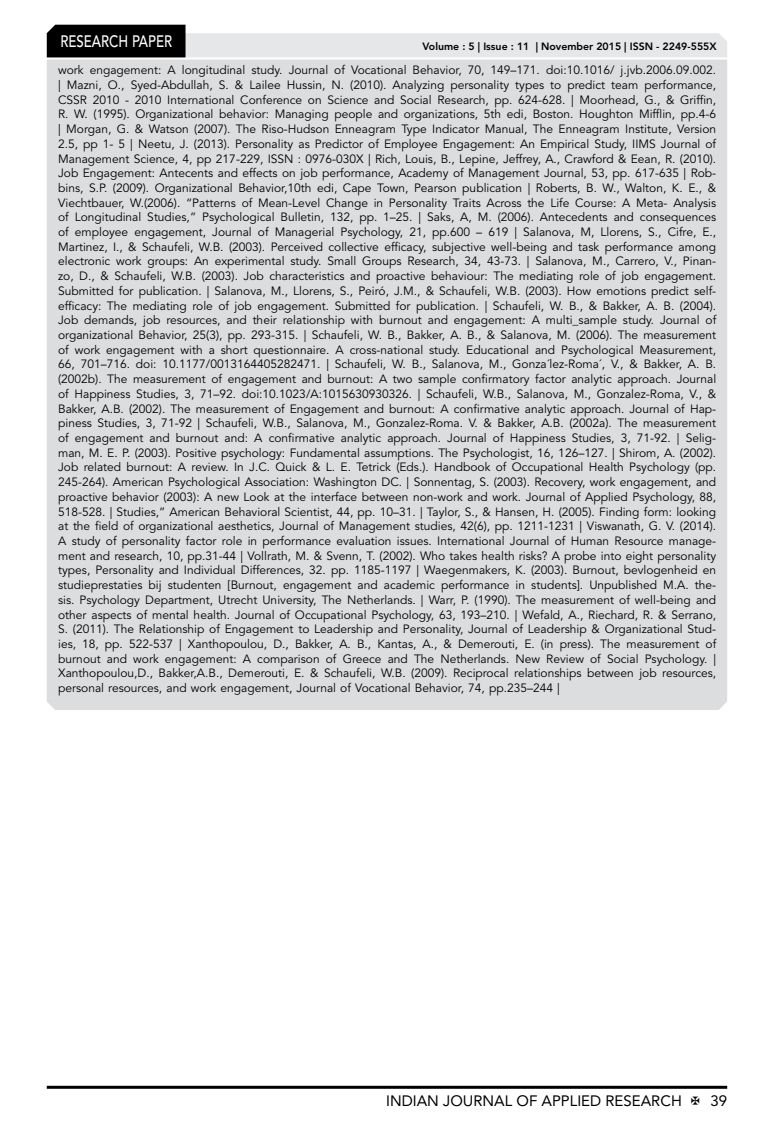
<style>
.page{position:relative;width:774px;height:1136px;background:#fff}
.page>*{position:absolute;margin:0;border:0;box-sizing:border-box;transform-origin:0 0}
.t1{font:500 16.5px "Avenir LT Std";color:#fff;scale:.8 1}
.t2{font:15px "Avenir LT Std";color:#000}
.t3{font:12px/14.7px "Avenir LT Std";color:#000;text-align:justify}
.t4{font:800 10.5px "Avenir LT Std";color:#000}
</style>
<div class="page">
<hr style="left:47px;top:1085px;width:680px;height:3px;background:#000">
<svg style="left:47px;top:25px;width:680px;height:32px"></svg>
<div style="left:47px;top:60px;width:680px;height:650px;background:#dcddde"></div>
<h1 class="t1" style="left:60px;top:32px;width:139px">RESEARCH PAPER</h1>
<p class="t4" style="left:422px;top:41px;width:296px">Volume : 5 | Issue : 11 | November 2015 | ISSN - 2249-555X</p>
<p class="t3" style="left:58px;top:63px;width:660px">work engagement: A longitudinal study. Journal of Vocational Behavior, 70, 149–171. doi:10.1016/ j.jvb.2006.09.002. | Mazni, O., Syed-Abdullah, S. &amp; Lailee Hussin, N. (2010). Analyzing personality types to predict team performance, CSSR 2010 - 2010 International Conference on Science and Social Research, pp. 624-628. | Moorhead, G., &amp; Griffin, R. W. (1995). Organizational behavior: Managing people and organizations, 5th edi, Boston. Houghton Mifflin, pp.4-6 | Morgan, G. &amp; Watson (2007). The Riso-Hudson Enneagram Type Indicator Manual, The Enneagram Institute, Version 2.5, pp 1- 5 | Neetu, J. (2013). Personality as Predictor of Employee Engagement: An Empirical Study, IIMS Journal of Management Science, 4, pp 217-229, ISSN : 0976-030X | Rich, Louis, B., Lepine, Jeffrey, A., Crawford &amp; Eean, R. (2010).<br>Job Engagement: Antecents and effects on job performance, Academy of Management Journal, 53, pp. 617-635 | Rob&shy;bins, S.P. (2009). Organizational Behavior,10th edi, Cape Town, Pearson publication | Roberts, B. W., Walton, K. E., &amp; Viechtbauer, W.(2006). “Patterns of Mean-Level Change in Personality Traits Across the Life Course: A Meta- Analysis of Longitudinal Studies,” Psychological Bulletin, 132, pp. 1–25. | Saks, A, M. (2006). Antecedents and consequences of employee engagement, Journal of Managerial Psychology, 21, pp.600 – 619 | Salanova, M, Llorens, S., Cifre, E., Martinez, I., &amp; Schaufeli, W.B. (2003). Perceived collective efficacy, subjective well-being and task performance among electronic work groups: An experimental study. Small Groups Research, 34, 43-73. | Salanova, M., Carrero, V., Pinan&shy;zo, D., &amp; Schaufeli, W.B. (2003). Job characteristics and proactive behaviour: The mediating role of job engagement.<br>Submitted for publication. | Salanova, M., Llorens, S., Peiró, J.M., &amp; Schaufeli, W.B. (2003). How emotions predict self&shy;efficacy: The mediating role of job engagement. Submitted for publication. | Schaufeli, W. B., &amp; Bakker, A. B. (2004).<br>Job demands, job resources, and their relationship with burnout and engagement: A multi_sample study. Journal of organizational Behavior, 25(3), pp. 293-315. | Schaufeli, W. B., Bakker, A. B., &amp; Salanova, M. (2006). The measurement of work engagement with a short questionnaire. A cross-national study. Educational and Psychological Measurement, 66, 701–716. doi: 10.1177/0013164405282471. | Schaufeli, W. B., Salanova, M., Gonza´lez-Roma´, V., &amp; Bakker, A. B. (2002b). The measurement of engagement and burnout: A two sample confirmatory factor analytic approach. Journal of Happiness Studies, 3, 71–92. doi:10.1023/A:1015630930326. | Schaufeli, W.B., Salanova, M., Gonzalez-Roma, V., &amp; Bakker, A.B. (2002). The measurement of Engagement and burnout: A confirmative analytic approach. Journal of Hap&shy;piness Studies, 3, 71-92 | Schaufeli, W.B., Salanova, M., Gonzalez-Roma. V. &amp; Bakker, A.B. (2002a). The measurement of engagement and burnout and: A confirmative analytic approach. Journal of Happiness Studies, 3, 71-92. | Selig&shy;man, M. E. P. (2003). Positive psychology: Fundamental assumptions. The Psychologist, 16, 126–127. | Shirom, A. (2002).<br>Job related burnout: A review. In J.C. Quick &amp; L. E. Tetrick (Eds.). Handbook of Occupational Health Psychology (pp.<br>245-264). American Psychological Association: Washington DC. | Sonnentag, S. (2003). Recovery, work engagement, and proactive behavior (2003): A new Look at the interface between non-work and work. Journal of Applied Psychology, 88, 518-528. | Studies,” American Behavioral Scientist, 44, pp. 10–31. | Taylor, S., &amp; Hansen, H. (2005). Finding form: looking at the field of organizational aesthetics, Journal of Management studies, 42(6), pp. 1211-1231 | Viswanath, G. V. (2014).<br>A study of personality factor role in performance evaluation issues. International Journal of Human Resource manage&shy;ment and research, 10, pp.31-44 | Vollrath, M. &amp; Svenn, T. (2002). Who takes health risks? A probe into eight personality types, Personality and Individual Differences, 32. pp. 1185-1197 | Waegenmakers, K. (2003). Burnout, bevlogenheid en studieprestaties bij studenten [Burnout, engagement and academic performance in students]. Unpublished M.A. the&shy;sis. Psychology Department, Utrecht University, The Netherlands. | Warr, P. (1990). The measurement of well-being and other aspects of mental health. Journal of Occupational Psychology, 63, 193–210. | Wefald, A., Riechard, R. &amp; Serrano, S. (2011). The Relationship of Engagement to Leadership and Personality, Journal of Leadership &amp; Organizational Stud&shy;ies, 18, pp. 522-537 | Xanthopoulou, D., Bakker, A. B., Kantas, A., &amp; Demerouti, E. (in press). The measurement of burnout and work engagement: A comparison of Greece and The Netherlands. New Review of Social Psychology. | Xanthopoulou,D., Bakker,A.B., Demerouti, E. &amp; Schaufeli, W.B. (2009). Reciprocal relationships between job resources, personal resources, and work engagement, Journal of Vocational Behavior, 74, pp.235–244 |</p>
<p class="t2" style="left:386px;top:1091px;width:297px">INDIAN JOURNAL OF APPLIED RESEARCH</p>
<p class="t2" style="left:710px;top:1091px;width:18px">39</p>
</div>
